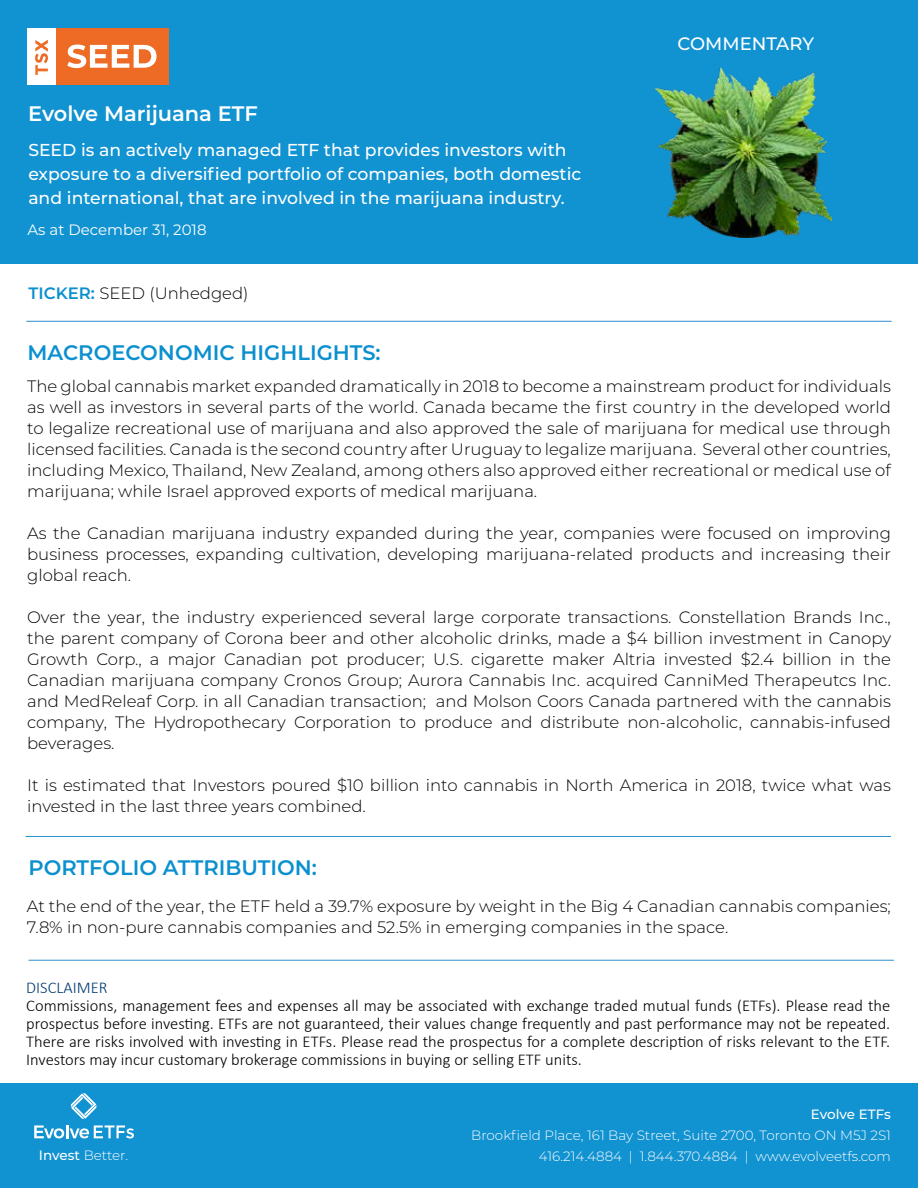
<style>
.page{position:relative;width:918px;height:1188px;background:#fff}
.page>*{position:absolute;margin:0;border:0;box-sizing:border-box;transform-origin:0 0}
.t1{font:600 21px "Montserrat";color:#0b90cf}
.t2{font:600 21px "Montserrat";color:#fff}
.t3{font:500 18px "Montserrat";color:#fff}
.t4{font:500 17.25px/24px "Montserrat";color:#fff}
.t5{font:300 16.5px/21px "Montserrat";color:#000;text-align:justify}
.t6{font:300 16.5px/18px "Calibri";color:#000;text-align:justify}
.t7{font:300 16.5px "Calibri";color:#003a70}
.t8{font:15px "Montserrat";color:#fff}
.t9{font:300 13.5px "Montserrat";color:#fefefe}
.t10{font:300 13.5px "Montserrat";color:#fff}
.t11{font:500 13.5px "Montserrat";letter-spacing:-.005em;color:#fefefe}
.s1{font-weight:600;color:#0b90cf}
.s2{font-weight:500}
</style>
<div class="page">
<div style="left:0;top:0;width:918px;height:264px;background:#1192d1"></div>
<div style="left:0;top:1084px;width:918px;height:104px;background:#1192d1"></div>
<div style="left:27px;top:28px;width:29px;height:56px;background:#fff"></div>
<div style="left:56px;top:28px;width:113px;height:57px;background:#ed6b25"></div>
<svg style="left:35px;top:40px;width:13px;height:35px"></svg>
<svg style="left:67px;top:45px;width:90px;height:23px"></svg>
<svg style="left:71px;top:1093px;width:25px;height:26px"></svg>
<svg style="left:34px;top:1125px;width:100px;height:13px"></svg>
<hr style="left:26px;top:321px;width:866px;height:1px;background:#2c8fce">
<img style="left:655px;top:67px;width:176px;height:171px">
<hr style="left:29px;top:960px;width:865px;height:1px;background:#2c8fce">
<hr style="left:26px;top:836px;width:865px;height:1px;background:#2c8fce">
<p class="t2" style="left:28px;top:98px;width:231px">Evolve Marijuana ETF</p>
<p class="t4" style="left:28px;top:137px;width:554px">SEED is an actively managed ETF that provides investors with exposure to a diversified portfolio of companies, both domestic and international, that are involved in the marijuana industry.</p>
<p class="t8" style="left:28px;top:219px;width:181px">As at December 31, 2018</p>
<p class="t5" style="left:29px;top:282px;width:222px"><span class="s1">TICKER:</span> SEED (Unhedged)</p>
<p class="t1" style="left:27px;top:337px;width:355px">MACROECONOMIC HIGHLIGHTS:</p>
<p class="t3" style="left:677px;top:31px;width:138px">COMMENTARY</p>
<p class="t5" style="left:27px;top:375px;width:865px">The global cannabis market expanded dramatically in 2018 to become a mainstream product for individuals as well as investors in several parts of the world. Canada became the first country in the developed world to legalize recreational use of marijuana and also approved the sale of marijuana for medical use through licensed facilities. Canada is the second country after Uruguay to legalize marijuana. Several other countries, including Mexico, Thailand, New Zealand, among others also approved either recreational or medical use of marijuana; while Israel approved exports of medical marijuana.</p>
<p class="t5" style="left:27px;top:522px;width:865px">As the Canadian marijuana industry expanded during the year, companies were focused on improving business processes, expanding cultivation, developing marijuana-related products and increasing their global reach.</p>
<p class="t5" style="left:27px;top:606px;width:865px">Over the year, the industry experienced several large corporate transactions. Constellation Brands Inc., the parent company of Corona beer and other alcoholic drinks, made a $4 billion investment in Canopy Growth Corp., a major Canadian pot producer; U.S. cigarette maker Altria invested $2.4 billion in the Canadian marijuana company Cronos Group; Aurora Cannabis Inc. acquired CanniMed Therapeutcs Inc. and MedReleaf Corp. in all Canadian transaction; and Molson Coors Canada partnered with the cannabis company, The Hydropothecary Corporation to produce and distribute non-alcoholic, cannabis-infused beverages.</p>
<p class="t5" style="left:27px;top:774px;width:865px">It is estimated that Investors poured $10 billion into cannabis in North America in 2018, twice what was invested in the last three years combined.</p>
<p class="t1" style="left:29px;top:853px;width:290px">PORTFOLIO ATTRIBUTION:</p>
<p class="t5" style="left:27px;top:896px;width:866px">At the end of the year, the ETF held a 39.7% exposure by weight in the Big 4 Canadian cannabis companies;<br>7.8% in non-pure cannabis companies and 52.5% in emerging companies in the space.</p>
<p class="t7" style="left:26px;top:977px;width:83px">DISCLAIMER</p>
<p class="t6" style="left:26px;top:997px;width:866px">Commissions, management fees and expenses all may be associated with exchange traded mutual funds (ETFs). Please read the prospectus before investing. ETFs are not guaranteed, their values change frequently and past performance may not be repeated.<br>There are risks involved with investing in ETFs. Please read the prospectus for a complete description of risks relevant to the ETF.<br>Investors may incur customary brokerage commissions in buying or selling ETF units.</p>
<p class="t11" style="left:811px;top:1105px;width:82px">Evolve ETFs</p>
<p class="t9" style="left:471px;top:1126px;width:421px">Brookfield Place, 161 Bay Street, Suite 2700, Toronto ON M5J 2S1</p>
<p class="t10" style="left:39px;top:1146px;width:91px"><span class="s2">Invest</span> Better.</p>
<p class="t9" style="left:539px;top:1147px;width:354px">416.214.4884 | 1.844.370.4884 | www.evolveetfs.com</p>
</div>
